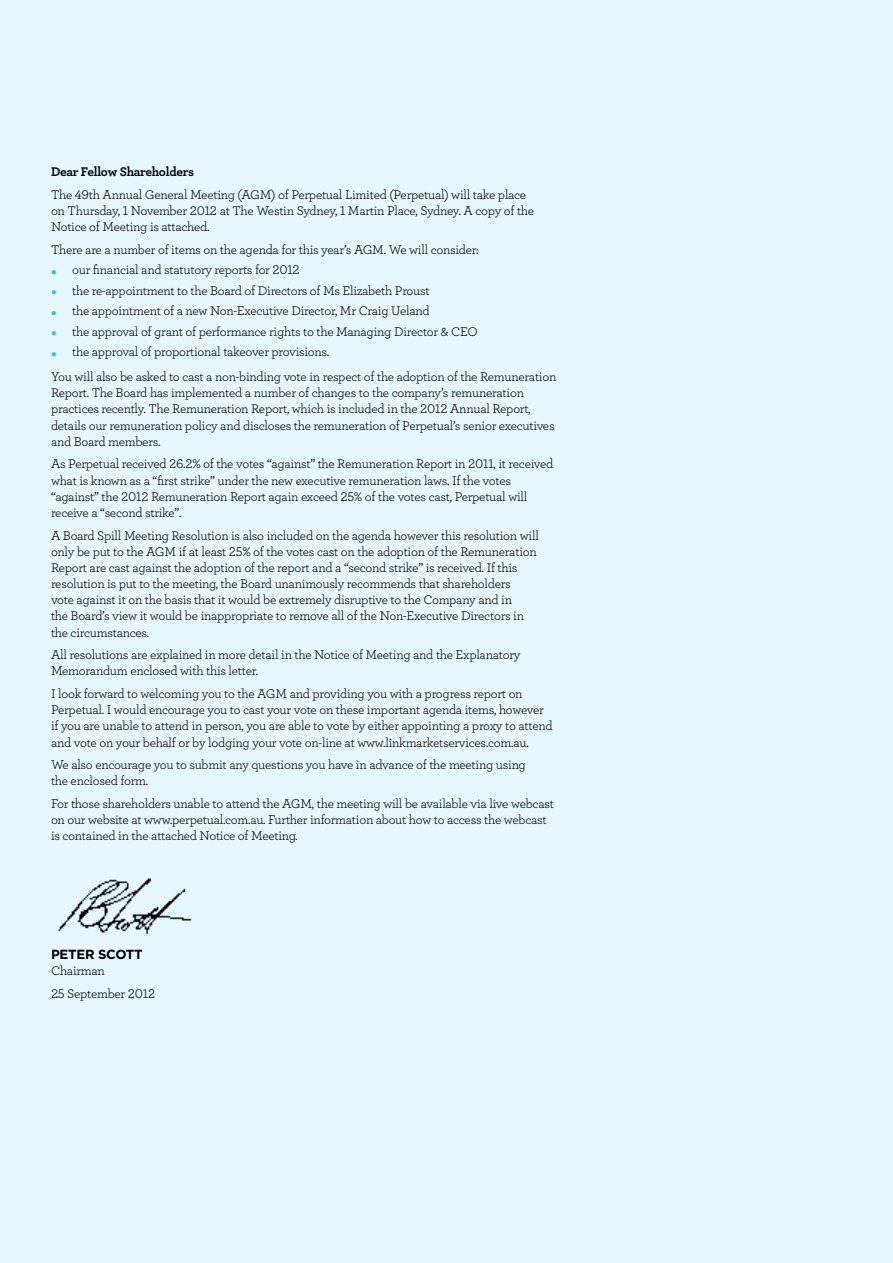
<style>
.page{position:relative;width:893px;height:1263px;background:#e7f8fd}
.page>*{position:absolute;margin:0;border:0;box-sizing:border-box;transform-origin:0 0}
.t1{font:13.2px/16.2px "Archer Book LF";letter-spacing:-.02em;color:#000}
.t2{font:13.2px "Archer Bold LF";letter-spacing:-.02em;color:#000}
.t3{font:700 13.2px "Gotham";color:#000}
.s1{color:#36c0ed}
.s2{font-family:"Archer"}
</style>
<div class="page">
<img style="left:58px;top:878px;width:134px;height:57px">
<p class="t2" style="left:51px;top:164px;width:145px">Dear Fellow Shareholders</p>
<p class="t1" style="left:51px;top:186px;width:485px">The 49th Annual General Meeting (AGM) of Perpetual Limited (Perpetual) will take place on Thursday, 1 November 2012 at The Westin Sydney, 1 Martin Place, Sydney. A copy of the<br>Notice of Meeting is attached.</p>
<p class="t1" style="left:51px;top:241px;width:429px">There are a number of items on the agenda for this year’s AGM. We will consider:</p>
<p class="t1" style="left:51px;top:262px;width:250px"><span class="s1">●</span> our financial and statutory reports for 2012</p>
<p class="t1" style="left:51px;top:282px;width:380px"><span class="s1">●</span> the re-appointment to the Board of Directors of Ms Elizabeth Proust</p>
<p class="t1" style="left:51px;top:302px;width:380px"><span class="s1">●</span> the appointment of a new Non-Executive Director, <span class="s2">Mr Craig Ueland</span></p>
<p class="t1" style="left:51px;top:323px;width:428px"><span class="s1">●</span> the approval of grant of performance rights to the Managing Director &amp; CEO</p>
<p class="t1" style="left:51px;top:339px;width:507px;line-height:24.8px"><span class="s1">●</span> the approval of proportional takeover provisions.<br>You will also be asked to cast a non-binding vote in respect of the adoption of the Remuneration</p>
<p class="t1" style="left:51px;top:384px;width:505px">Report. The Board has implemented a number of changes to the company’s remuneration practices recently. The Remuneration Report, which is included in the 2012 Annual Report, details our remuneration policy and discloses the remuneration of Perpetual’s senior executives and Board members.</p>
<p class="t1" style="left:51px;top:455px;width:504px">As Perpetual received 26.2% of the votes “against” the Remuneration Report in 2011, it received what is known as a “first strike” under the new executive remuneration laws. If the votes “against” the 2012 Remuneration Report again exceed 25% of the votes cast, Perpetual will receive a “second strike”.</p>
<p class="t1" style="left:51px;top:527px;width:489px">A Board Spill Meeting Resolution is also included on the agenda however this resolution will only be put to the AGM if at least 25% of the votes cast on the adoption of the Remuneration Report are cast against the adoption of the report and a “second strike” is received. If this resolution is put to the meeting, the Board unanimously recommends that shareholders<br>vote against it on the basis that it would be extremely disruptive to the Company and in<br>the Board’s view it would be inappropriate to remove all of the Non-Executive Directors in the circumstances.</p>
<p class="t1" style="left:51px;top:646px;width:471px">All resolutions are explained in more detail in the Notice of Meeting and the Explanatory<br>Memorandum enclosed with this letter.</p>
<p class="t1" style="left:51px;top:685px;width:503px">I look forward to welcoming you to the AGM and providing you with a progress report on Perpetual. I would encourage you to cast your vote on these important agenda items, however if you are unable to attend in person, you are able to vote by either appointing a proxy to attend and vote on your behalf or by lodging your vote on-line at www.linkmarketservices.com.au.</p>
<p class="t1" style="left:51px;top:756px;width:476px">We also encourage you to submit any questions you have in advance of the meeting using the enclosed form.</p>
<p class="t1" style="left:51px;top:795px;width:504px">For those shareholders unable to attend the AGM, the meeting will be available via live webcast on our website at www.perpetual.com.au. Further information about how to access the webcast is contained in the attached Notice of Meeting.</p>
<p class="t3" style="left:51px;top:946px;width:18px">PETE</p>
<p class="t3" style="left:85px;top:946px;width:32px">R SCOTT</p>
<p class="t1" style="left:51px;top:959px;width:106px;line-height:22.5px">Chairman<br>25 September 2012</p>
</div>
